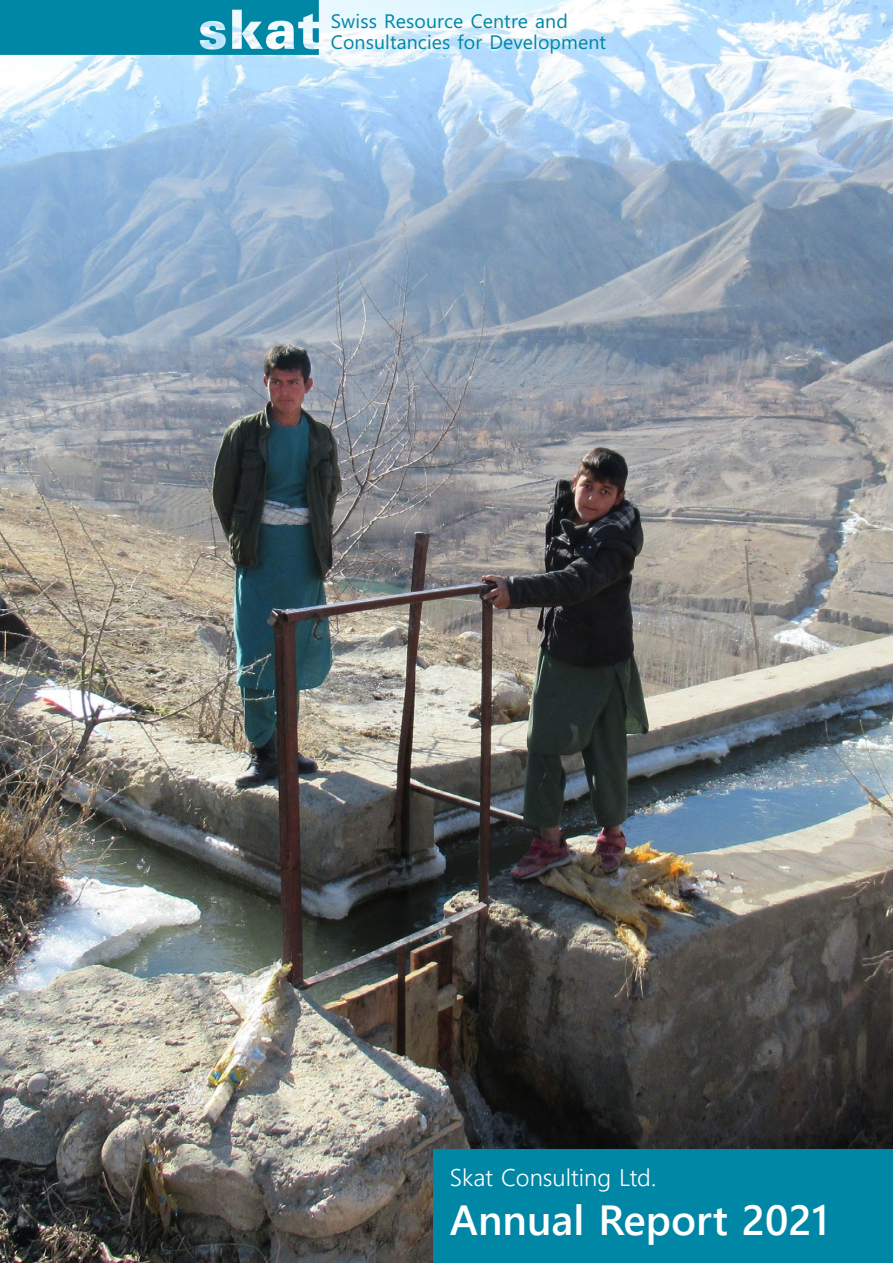
<style>
.page{position:relative;width:893px;height:1263px;background:#fff}
.page>*{position:absolute;margin:0;border:0;box-sizing:border-box;transform-origin:0 0}
.t1{font:600 42px "Segoe UI";color:#fff}
.t2{font:300 24px "Segoe UI";color:#fff}
.t3{font:19.5px/21px "Microsoft Phags Pa";letter-spacing:.005em;color:#0087a5}
</style>
<div class="page">
<img style="left:0;top:0;width:893px;height:1263px">
<svg style="left:0;top:0;width:319px;height:55px"></svg>
<div style="left:434px;top:1150px;width:459px;height:113px;background:#0087a5"></div>
<p class="t3" style="left:331px;top:12px;width:277px">Swiss Resource Centre and<br>Consultancies for Development</p>
<p class="t2" style="left:450px;top:1168px;width:208px">Skat Consulting Ltd.</p>
<h1 class="t1" style="left:450px;top:1203px;width:380px">Annual Report 2021</h1>
</div>
